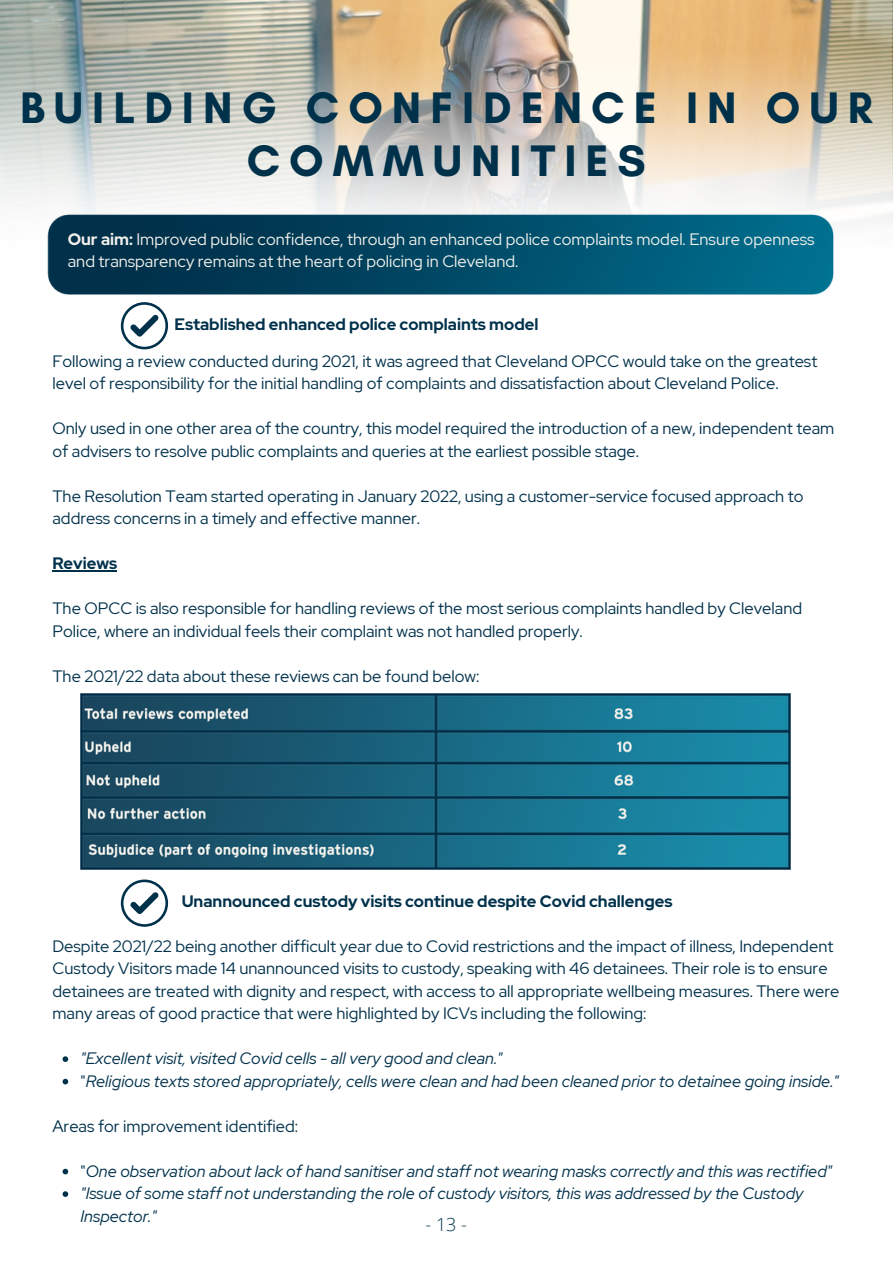
<style>
.page{position:relative;width:893px;height:1264px;background:#fff}
.page>*{position:absolute;margin:0;border:0;box-sizing:border-box;transform-origin:0 0}
.t1{font:700 45px/52.8px "Glacial Indifference";letter-spacing:.2em;color:#00314b;text-align:center}
.t2{font:300 18px "Open Sans";color:#00314b}
.t3{font:16.5px/22.5px "Red Hat Display";color:#00314b}
.t4{font:italic 16.5px/22.5px "Red Hat Display";color:#00314b}
.t5{font:16.5px/22.5px "Red Hat Display";color:#f2f1ec}
.t6{font:700 16.5px "Red Hat Display";color:#00314b}
.s1{font-weight:700}
.s2{font-style:normal}
</style>
<div class="page">
<img style="left:0;top:0;width:891px;height:220px">
<svg style="left:129px;top:344px;width:31px;height:5px"></svg>
<svg style="left:63px;top:1056px;width:5px;height:5px"></svg>
<svg style="left:63px;top:1078px;width:5px;height:6px"></svg>
<svg style="left:63px;top:1168px;width:5px;height:6px"></svg>
<svg style="left:63px;top:1191px;width:5px;height:5px"></svg>
<hr style="left:52px;top:570px;width:65px;height:1px;background:#00314b">
<img style="left:27px;top:162px;width:838px;height:182px">
<svg style="left:121px;top:879px;width:47px;height:47px"></svg>
<img style="left:81px;top:693px;width:709px;height:176px">
<h1 class="t1" style="left:20px;top:80px;width:853px">BUILDING CONFIDENCE IN OUR<br>COMMUNITIES</h1>
<p class="t5" style="left:68px;top:227px;width:748px"><span class="s1">Our aim:</span> Improved public confidence, through an enhanced police complaints model. Ensure openness and transparency remains at the heart of policing in Cleveland.</p>
<p class="t6" style="left:174px;top:313px;width:365px">Established enhanced police complaints model</p>
<p class="t3" style="left:52px;top:350px;width:766px">Following a review conducted during 2021, it was agreed that Cleveland OPCC would take on the greatest level of responsibility for the initial handling of complaints and dissatisfaction about Cleveland Police.</p>
<p class="t3" style="left:52px;top:417px;width:783px">Only used in one other area of the country, this model required the introduction of a new, independent team of advisers to resolve public complaints and queries at the earliest possible stage.</p>
<p class="t3" style="left:52px;top:485px;width:752px">The Resolution Team started operating in January 2022, using a customer-service focused approach to address concerns in a timely and effective manner.</p>
<p class="t6" style="left:52px;top:552px;width:66px">Reviews</p>
<p class="t3" style="left:52px;top:597px;width:751px">The OPCC is also responsible for handling reviews of the most serious complaints handled by Cleveland<br>Police, where an individual feels their complaint was not handled properly.</p>
<p class="t3" style="left:52px;top:664px;width:428px">The 2021/22 data about these reviews can be found below:</p>
<p class="t6" style="left:182px;top:890px;width:492px">Unannounced custody visits continue despite Covid challenges</p>
<p class="t3" style="left:52px;top:934px;width:788px">Despite 2021/22 being another difficult year due to Covid restrictions and the impact of illness, Independent Custody Visitors made 14 unannounced visits to custody, speaking with 46 detainees. Their role is to ensure detainees are treated with dignity and respect, with access to all appropriate wellbeing measures. There were many areas of good practice that were highlighted by ICVs including the following:</p>
<p class="t4" style="left:80px;top:1047px;width:759px">"Excellent visit, visited Covid cells - all very good and clean."<br><span class="s2">"</span>Religious texts stored appropriately, cells were clean and had been cleaned prior to detainee going inside."</p>
<p class="t3" style="left:52px;top:1114px;width:247px">Areas for improvement identified:</p>
<p class="t4" style="left:80px;top:1159px;width:753px"><span class="s2">"</span>One observation about lack of hand sanitiser and staff not wearing masks correctly and this was rectified" "Issue of some staff not understanding the role of custody visitors, this was addressed by the Custody<br>Inspector."</p>
<p class="t2" style="left:425px;top:1211px;width:43px">- 13 -</p>
</div>
